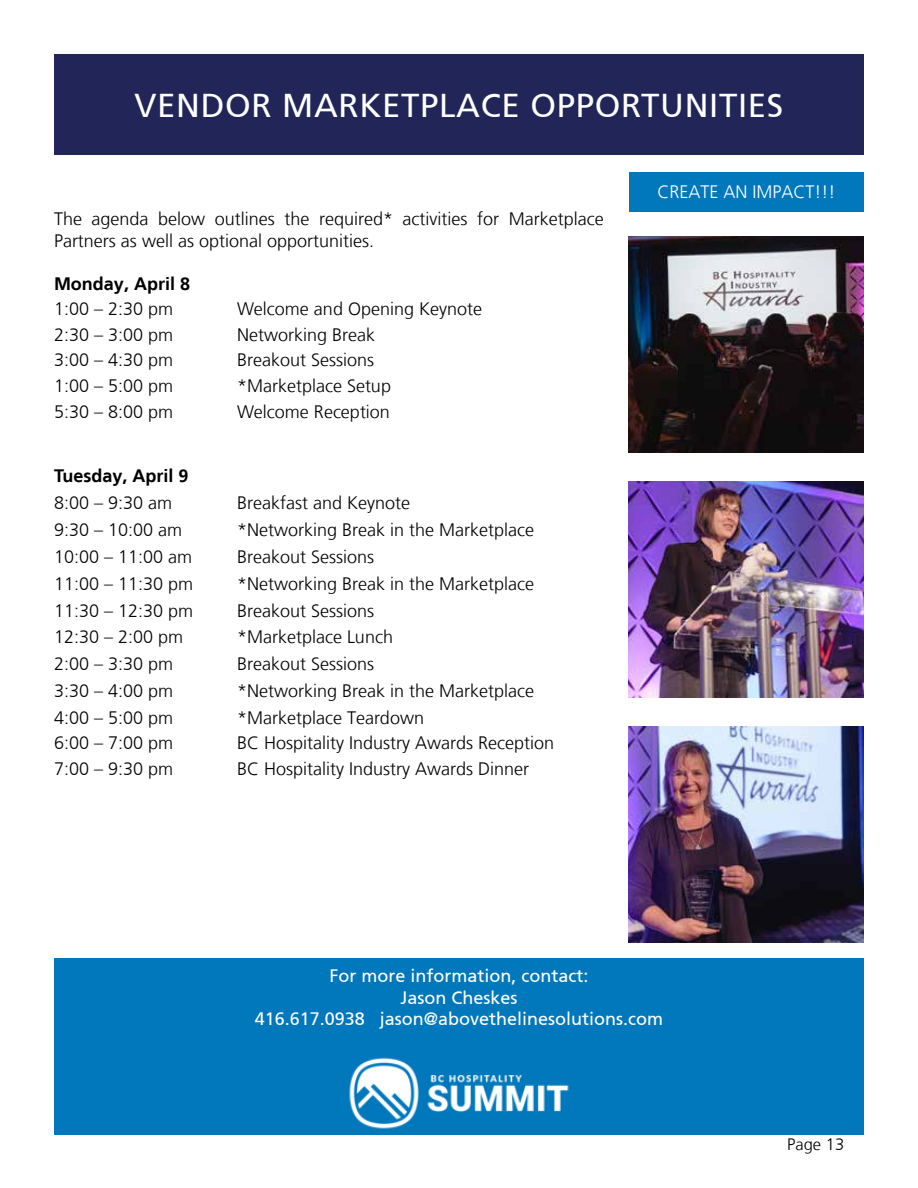
<style>
.page{position:relative;width:918px;height:1188px;background:#fff}
.page>*{position:absolute;margin:0;border:0;box-sizing:border-box;transform-origin:0 0}
.t1{font:33px "Frutiger 55 Roman";letter-spacing:.02em;color:#fff}
.t2{font:300 18px/21.6px "Frutiger";color:#000}
.t3{font:18px/21.6px "Frutiger 55 Roman";color:#fff;text-align:center}
.t4{font:700 18px "Frutiger LT";color:#000}
.t5{font:300 18px "Frutiger";color:#fff}
.t6{font:300 16.5px "Frutiger";color:#000}
</style>
<div class="page">
<img style="left:629px;top:236px;width:235px;height:216px">
<img style="left:629px;top:482px;width:235px;height:216px">
<img style="left:629px;top:727px;width:235px;height:216px">
<div style="left:54px;top:958px;width:810px;height:177px;background:#0078bb"></div>
<div style="left:629px;top:172px;width:235px;height:40px;background:#0078bb"></div>
<img style="left:349px;top:1057px;width:220px;height:72px">
<div style="left:54px;top:54px;width:810px;height:100px;background:#212557"></div>
<h1 class="t1" style="left:135px;top:86px;width:650px">VENDOR MARKETPLACE OPPORTUNITIES</h1>
<p class="t2" style="left:54px;top:208px;width:551px">The agenda below outlines the required* activities for Marketplace<br>Partners as well as optional opportunities.</p>
<p class="t4" style="left:54px;top:273px;width:138px">Monday, April 8</p>
<p class="t2" style="left:54px;top:299px;width:121px">1:00 – 2:30 pm</p>
<p class="t2" style="left:237px;top:299px;width:247px">Welcome and Opening Keynote</p>
<p class="t2" style="left:54px;top:324px;width:121px">2:30 – 3:00 pm</p>
<p class="t2" style="left:237px;top:324px;width:140px">Networking Break</p>
<p class="t2" style="left:54px;top:350px;width:121px">3:00 – 4:30 pm</p>
<p class="t2" style="left:237px;top:350px;width:139px">Breakout Sessions</p>
<p class="t2" style="left:54px;top:375px;width:121px">1:00 – 5:00 pm</p>
<p class="t2" style="left:237px;top:375px;width:156px">*Marketplace Setup</p>
<p class="t2" style="left:54px;top:401px;width:121px">5:30 – 8:00 pm</p>
<p class="t2" style="left:237px;top:401px;width:154px">Welcome Reception</p>
<p class="t4" style="left:54px;top:465px;width:136px">Tuesday, April 9</p>
<p class="t2" style="left:54px;top:493px;width:120px">8:00 – 9:30 am</p>
<p class="t2" style="left:237px;top:493px;width:175px">Breakfast and Keynote</p>
<p class="t2" style="left:54px;top:520px;width:130px">9:30 – 10:00 am</p>
<p class="t2" style="left:237px;top:520px;width:299px">*Networking Break in the Marketplace</p>
<p class="t2" style="left:54px;top:547px;width:140px">10:00 – 11:00 am</p>
<p class="t2" style="left:237px;top:547px;width:139px">Breakout Sessions</p>
<p class="t2" style="left:54px;top:574px;width:141px">11:00 – 11:30 pm</p>
<p class="t2" style="left:237px;top:574px;width:299px">*Networking Break in the Marketplace</p>
<p class="t2" style="left:54px;top:601px;width:141px">11:30 – 12:30 pm</p>
<p class="t2" style="left:237px;top:601px;width:139px">Breakout Sessions</p>
<p class="t2" style="left:54px;top:626px;width:131px">12:30 – 2:00 pm</p>
<p class="t2" style="left:237px;top:626px;width:158px">*Marketplace Lunch</p>
<p class="t2" style="left:54px;top:653px;width:121px">2:00 – 3:30 pm</p>
<p class="t2" style="left:237px;top:653px;width:139px">Breakout Sessions</p>
<p class="t2" style="left:54px;top:680px;width:121px">3:30 – 4:00 pm</p>
<p class="t2" style="left:237px;top:680px;width:299px">*Networking Break in the Marketplace</p>
<p class="t2" style="left:54px;top:707px;width:121px">4:00 – 5:00 pm</p>
<p class="t2" style="left:237px;top:707px;width:189px">*Marketplace Teardown</p>
<p class="t2" style="left:54px;top:733px;width:121px">6:00 – 7:00 pm</p>
<p class="t2" style="left:237px;top:733px;width:319px">BC Hospitality Industry Awards Reception</p>
<p class="t2" style="left:54px;top:758px;width:121px">7:00 – 9:30 pm</p>
<p class="t2" style="left:237px;top:758px;width:294px">BC Hospitality Industry Awards Dinner</p>
<p class="t5" style="left:658px;top:181px;width:180px">CREATE AN IMPACT!!!</p>
<p class="t3" style="left:255px;top:965px;width:410px">For more information, contact:<br>Jason Cheskes<br>416.617.0938 jason@abovethelinesolutions.com</p>
<p class="t6" style="left:787px;top:1135px;width:58px">Page 13</p>
</div>
